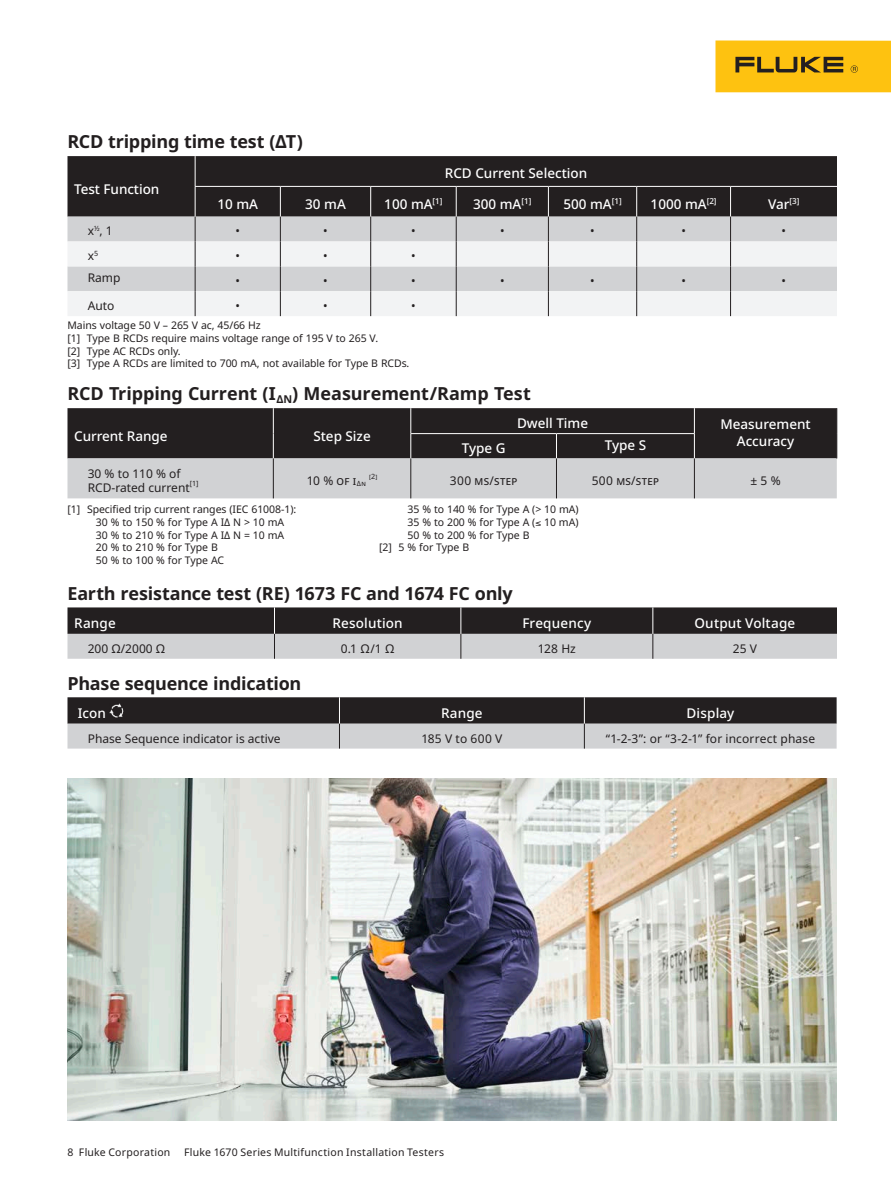
<style>
.page{position:relative;width:891px;height:1188px;background:#fff}
.page>*{position:absolute;margin:0;border:0;box-sizing:border-box;transform-origin:0 0}
.t1{font:700 18px "Noto Sans";letter-spacing:-.01em;color:#231f20}
.t2{font:500 13.5px/16.2px "Noto Sans";color:#fff;text-align:center}
.t3{font:12px/13.5px "Noto Sans";color:#231f20}
.t4{font:10.5px/12.6px "Noto Sans";letter-spacing:-.005em;color:#231f20}
.t5{font:10.5px "Noto Sans";letter-spacing:.02em;color:#231f20}
.t6{font:7.2px "Noto Sans";color:#231f20}
.s1{font-size:7.2px}
</style>
<div class="page">
<img style="left:68px;top:779px;width:769px;height:341px">
<div style="left:716px;top:40px;width:175px;height:52px;background:#fec210"></div>
<svg style="left:735px;top:57px;width:108px;height:15px"></svg>
<svg style="left:851px;top:65px;width:7px;height:8px"></svg>
<div style="left:68px;top:156px;width:769px;height:61px;background:#231f20"></div>
<div style="left:68px;top:217px;width:769px;height:25px;background:#d1d2d4"></div>
<svg style="left:68px;top:242px;width:769px;height:74px;fill:#f2f3f4"></svg>
<hr style="left:195px;top:156px;width:1px;height:30px;background:#fff">
<hr style="left:195px;top:187px;width:1px;height:30px;background:#fff">
<hr style="left:280px;top:187px;width:1px;height:30px;background:#fff">
<hr style="left:370px;top:187px;width:1px;height:30px;background:#fff">
<hr style="left:456px;top:187px;width:1px;height:30px;background:#fff">
<hr style="left:548px;top:187px;width:1px;height:30px;background:#fff">
<hr style="left:636px;top:187px;width:1px;height:30px;background:#fff">
<hr style="left:730px;top:187px;width:1px;height:30px;background:#fff">
<hr style="left:195px;top:186px;width:85px;height:1px;background:#fff">
<hr style="left:280px;top:186px;width:91px;height:1px;background:#fff">
<hr style="left:371px;top:186px;width:85px;height:1px;background:#fff">
<hr style="left:456px;top:186px;width:92px;height:1px;background:#fff">
<hr style="left:548px;top:186px;width:89px;height:1px;background:#fff">
<hr style="left:637px;top:186px;width:94px;height:1px;background:#fff">
<hr style="left:731px;top:186px;width:106px;height:1px;background:#fff">
<svg style="left:195px;top:217px;width:1px;height:99px"></svg>
<svg style="left:280px;top:217px;width:1px;height:99px"></svg>
<svg style="left:370px;top:217px;width:1px;height:99px"></svg>
<svg style="left:456px;top:217px;width:1px;height:99px"></svg>
<svg style="left:548px;top:217px;width:1px;height:99px"></svg>
<svg style="left:636px;top:217px;width:1px;height:99px"></svg>
<svg style="left:730px;top:217px;width:1px;height:99px"></svg>
<svg style="left:68px;top:408px;width:770px;height:90px;background:#716f71"></svg>
<hr style="left:410px;top:433px;width:146px;height:1px;background:#fff">
<hr style="left:556px;top:433px;width:139px;height:1px;background:#fff">
<hr style="left:273px;top:458px;width:1px;height:40px;background:#231f20">
<hr style="left:410px;top:458px;width:1px;height:40px;background:#231f20">
<hr style="left:556px;top:458px;width:1px;height:40px;background:#231f20">
<hr style="left:694px;top:458px;width:1px;height:40px;background:#231f20">
<svg style="left:68px;top:607px;width:769px;height:52px;background:#797879"></svg>
<svg style="left:68px;top:697px;width:769px;height:52px;background:#7a787a"></svg>
<img style="left:110px;top:704px;width:14px;height:14px">
<h1 class="t1" style="left:68px;top:129px;width:237px">RCD tripping time test (ΔT)</h1>
<p class="t2" style="left:74px;top:181px;width:87px">Test Function</p>
<p class="t2" style="left:445px;top:166px;width:144px">RCD Current Selection</p>
<p class="t2" style="left:217px;top:196px;width:42px">10 mA</p>
<p class="t2" style="left:305px;top:196px;width:42px">30 mA</p>
<p class="t2" style="left:384px;top:196px;width:60px">100 mA<sup>[1]</sup></p>
<p class="t2" style="left:473px;top:196px;width:60px">300 mA<sup>[1]</sup></p>
<p class="t2" style="left:563px;top:196px;width:60px">500 mA<sup>[1]</sup></p>
<p class="t2" style="left:651px;top:196px;width:68px">1000 mA<sup>[2]</sup></p>
<p class="t2" style="left:768px;top:196px;width:33px">Var<sup>[3]</sup></p>
<p class="t3" style="left:88px;top:225px;width:27px">x<sup>½</sup>, 1</p>
<p class="t3" style="left:236px;top:225px;width:6px">•</p>
<p class="t3" style="left:323px;top:225px;width:6px">•</p>
<p class="t3" style="left:411px;top:225px;width:6px">•</p>
<p class="t3" style="left:500px;top:225px;width:6px">•</p>
<p class="t3" style="left:590px;top:225px;width:6px">•</p>
<p class="t3" style="left:681px;top:225px;width:6px">•</p>
<p class="t3" style="left:782px;top:225px;width:6px">•</p>
<p class="t3" style="left:88px;top:250px;width:12px">x<sup>5</sup></p>
<p class="t3" style="left:236px;top:250px;width:6px">•</p>
<p class="t3" style="left:323px;top:250px;width:6px">•</p>
<p class="t3" style="left:411px;top:250px;width:6px">•</p>
<p class="t3" style="left:88px;top:271px;width:34px">Ramp</p>
<p class="t3" style="left:236px;top:274px;width:6px">•</p>
<p class="t3" style="left:323px;top:274px;width:6px">•</p>
<p class="t3" style="left:411px;top:274px;width:6px">•</p>
<p class="t3" style="left:500px;top:274px;width:6px">•</p>
<p class="t3" style="left:590px;top:274px;width:6px">•</p>
<p class="t3" style="left:681px;top:274px;width:6px">•</p>
<p class="t3" style="left:782px;top:274px;width:6px">•</p>
<p class="t3" style="left:88px;top:299px;width:28px">Auto</p>
<p class="t3" style="left:235px;top:299px;width:6px">•</p>
<p class="t3" style="left:323px;top:299px;width:6px">•</p>
<p class="t3" style="left:411px;top:299px;width:6px">•</p>
<p class="t4" style="left:68px;top:320px;width:343px">Mains voltage 50 V – 265 V ac, 45/66 Hz<br>[1] Type B RCDs require mains voltage range of 195 V to 265 V.<br>[2] Type AC RCDs only.<br>[3] Type A RCDs are limited to 700 mA, not available for Type B RCDs.</p>
<h1 class="t1" style="left:68px;top:381px;width:465px">RCD Tripping Current (I<sub>ΔN</sub>) Measurement/Ramp Test</h1>
<p class="t2" style="left:74px;top:428px;width:95px">Current Range</p>
<p class="t2" style="left:313px;top:428px;width:59px">Step Size</p>
<p class="t2" style="left:517px;top:415px;width:73px">Dwell Time</p>
<p class="t2" style="left:720px;top:417px;width:92px">Measurement<br>Accuracy</p>
<p class="t2" style="left:462px;top:441px;width:45px">Type G</p>
<p class="t2" style="left:605px;top:438px;width:43px">Type S</p>
<p class="t3" style="left:88px;top:467px;width:104px">30 % to 110 % of<br>RCD-rated current</p>
<p class="t6" style="left:190px;top:478px;width:10px">[1]</p>
<p class="t3" style="left:307px;top:474px;width:61px">10 % of I<span class="s1">ΔN</span></p>
<p class="t6" style="left:369px;top:471px;width:10px">[2]</p>
<p class="t3" style="left:450px;top:474px;width:69px">300 ms/step</p>
<p class="t3" style="left:592px;top:474px;width:69px">500 ms/step</p>
<p class="t3" style="left:750px;top:474px;width:32px">± 5 %</p>
<p class="t4" style="left:96px;top:504px;width:202px;text-indent:-28px">[1] Specified trip current ranges (IEC 61008-1):<br>30 % to 150 % for Type A IΔ N &gt; 10 mA<br>30 % to 210 % for Type A IΔ N = 10 mA<br>20 % to 210 % for Type B<br>50 % to 100 % for Type AC</p>
<p class="t4" style="left:408px;top:504px;width:173px">35 % to 140 % for Type A (&gt; 10 mA)</p>
<p class="t4" style="left:408px;top:516px;width:172px">35 % to 200 % for Type A (≤ 10 mA)</p>
<p class="t4" style="left:408px;top:529px;width:123px">50 % to 200 % for Type B</p>
<p class="t4" style="left:379px;top:541px;width:92px">[2] 5 % for Type B</p>
<h1 class="t1" style="left:68px;top:581px;width:447px">Earth resistance test (RE) 1673 FC and 1674 FC only</h1>
<p class="t2" style="left:74px;top:615px;width:43px">Range</p>
<p class="t2" style="left:333px;top:615px;width:72px">Resolution</p>
<p class="t2" style="left:522px;top:615px;width:71px">Frequency</p>
<p class="t2" style="left:695px;top:615px;width:102px">Output Voltage</p>
<p class="t3" style="left:88px;top:642px;width:79px">200 Ω/2000 Ω</p>
<p class="t3" style="left:341px;top:642px;width:55px">0.1 Ω/1 Ω</p>
<p class="t3" style="left:538px;top:642px;width:40px">128 Hz</p>
<p class="t3" style="left:733px;top:642px;width:26px">25 V</p>
<h1 class="t1" style="left:68px;top:670px;width:235px">Phase sequence indication</h1>
<p class="t2" style="left:78px;top:705px;width:30px">Icon</p>
<p class="t2" style="left:441px;top:705px;width:43px">Range</p>
<p class="t2" style="left:687px;top:705px;width:49px">Display</p>
<p class="t3" style="left:88px;top:732px;width:194px">Phase Sequence indicator is active</p>
<p class="t3" style="left:421px;top:732px;width:83px">185 V to 600 V</p>
<p class="t3" style="left:606px;top:732px;width:211px">“1-2-3”: or “3-2-1” for incorrect phase</p>
<p class="t5" style="left:68px;top:1145px;width:104px">8 Fluke Corporation</p>
<p class="t5" style="left:184px;top:1145px;width:261px">Fluke 1670 Series Multifunction Installation Testers</p>
</div>
